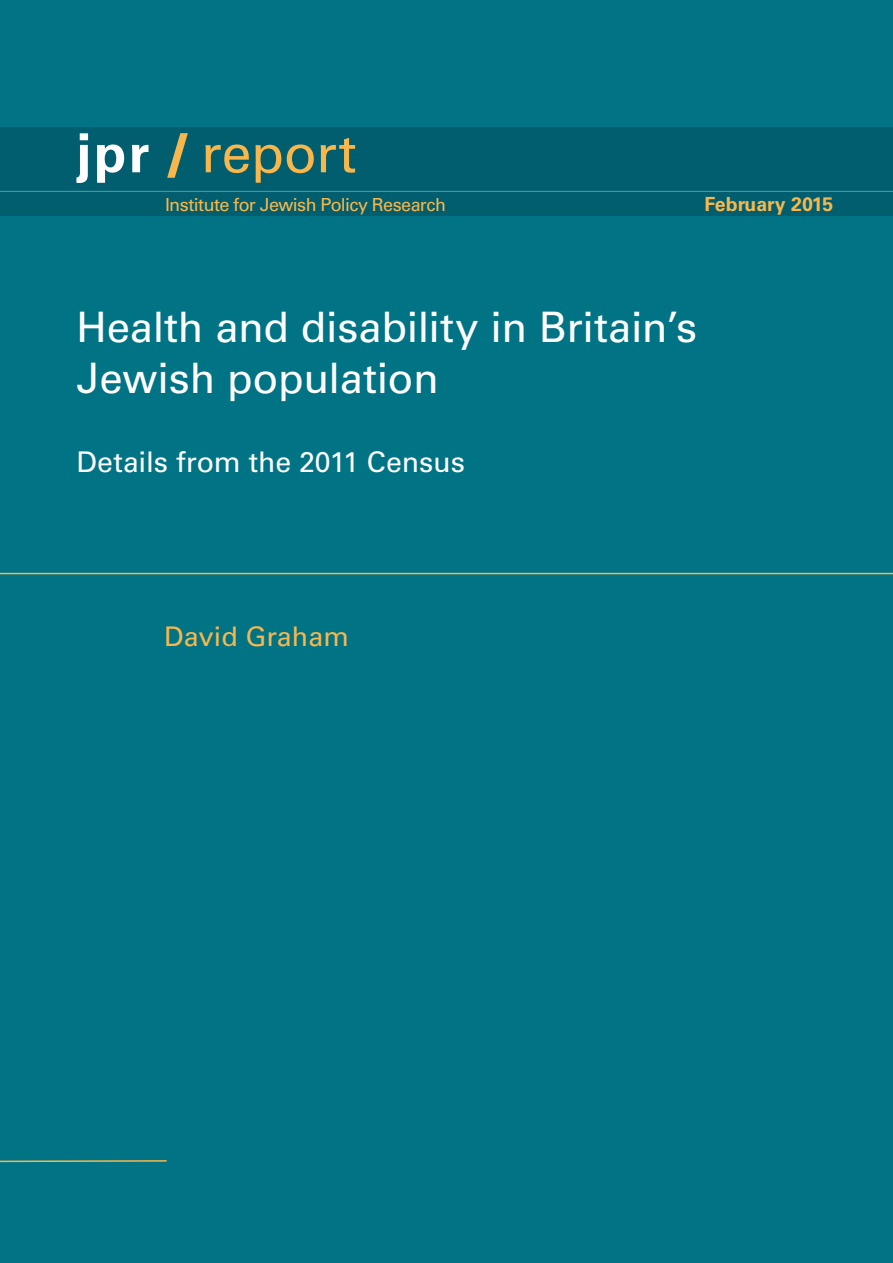
<style>
.page{position:relative;width:893px;height:1263px;background:#007385}
.page>*{position:absolute;margin:0;border:0;box-sizing:border-box;transform-origin:0 0}
.t1{font:54px "Univers LT Std";letter-spacing:-.005em;color:#f9b74b}
.t2{font:42px/50.4px "Univers LT Std";letter-spacing:-.01em;color:#fff}
.t3{font:28.5px "Univers LT Std";letter-spacing:-.005em;color:#fff}
.t4{font:27px "Univers LT Std";color:#f9b74b}
.t5{font:700 19.5px "Univers LT Std";color:#f9b74b}
.t6{font:18px "Univers LT Std";letter-spacing:-.03em;color:#f9b74b}
.s1{font-weight:700;color:#fff}
.s2{font-weight:900;font-size:60px}
</style>
<div class="page">
<div style="left:0;top:128px;width:893px;height:88px;background:#005e6f"></div>
<hr style="left:0;top:573px;width:893px;height:1px;background:#f9b74b">
<svg style="left:0;top:1160px;width:167px;height:3px"></svg>
<hr style="left:0;top:191px;width:893px;height:1px;background:#5799a8">
<p class="t1" style="left:77px;top:121px;width:282px"><span class="s1">jpr</span> <span class="s2">/</span> report</p>
<p class="t6" style="left:165px;top:194px;width:282px">Institute for Jewish Policy Research</p>
<p class="t5" style="left:704px;top:193px;width:130px">February 2015</p>
<p class="t2" style="left:77px;top:302px;width:622px">Health and disability in Britain’s<br>Jewish population</p>
<p class="t3" style="left:77px;top:445px;width:390px">Details from the 2011 Census</p>
<p class="t4" style="left:164px;top:620px;width:186px">David Graham</p>
</div>
